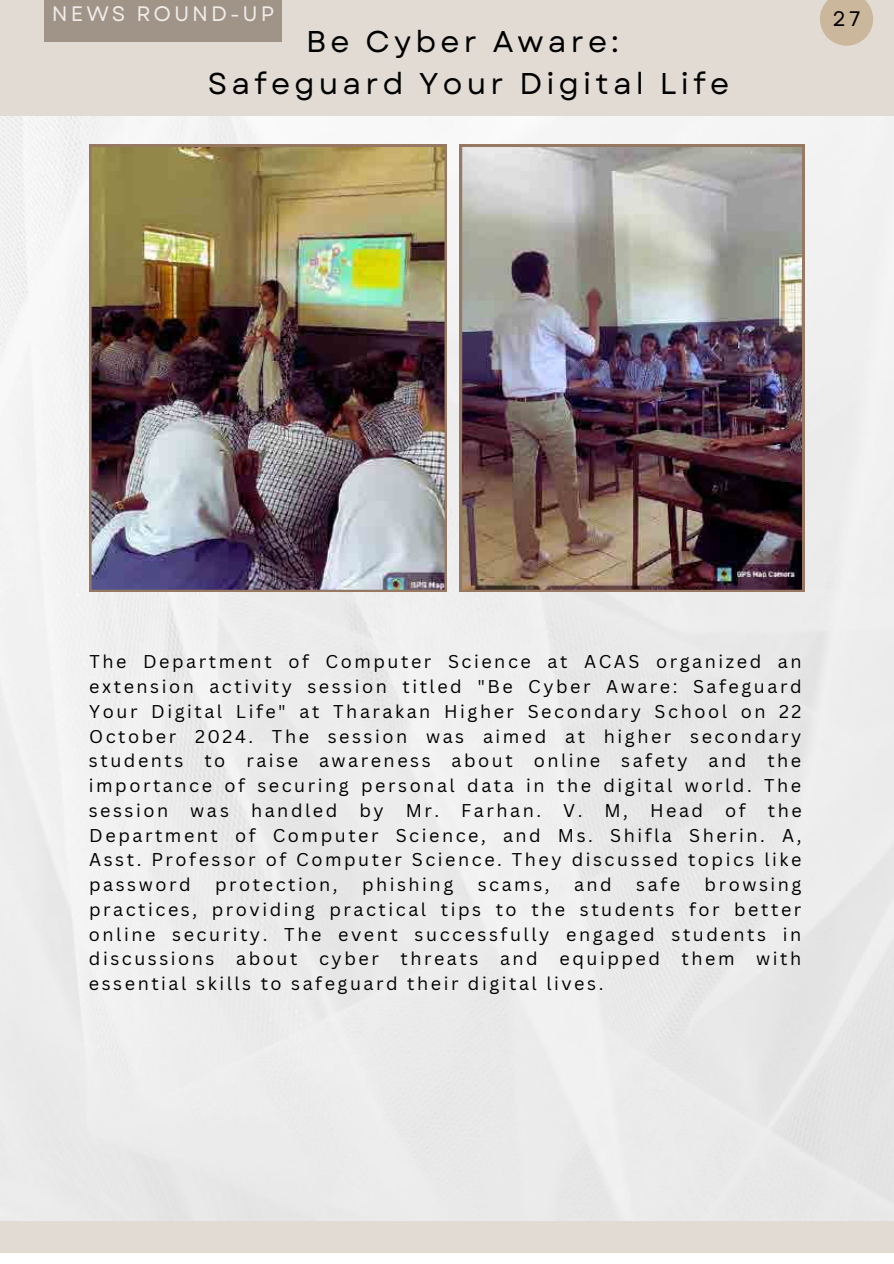
<style>
.page{position:relative;width:894px;height:1264px;background:#fff}
.page>*{position:absolute;margin:0;border:0;box-sizing:border-box;transform-origin:0 0}
.t1{font:30px/41.7px "Garet";letter-spacing:.14em;color:#000;text-align:center}
.t2{font:21px "Garet";color:#000}
.t3{font:20.85px "Garet";letter-spacing:.14em;color:#fff}
.t4{font:18px/24.8px "Canva Sans";letter-spacing:.14em;color:#000;text-align:justify}
</style>
<div class="page">
<img style="left:0;top:115px;width:893px;height:1106px">
<div style="left:0;top:0;width:893px;height:115px;background:#e1dbd3"></div>
<div style="left:0;top:1221px;width:893px;height:31px;background:#e1dbd3"></div>
<img style="left:89px;top:145px;width:357px;height:446px">
<img style="left:460px;top:145px;width:344px;height:446px">
<div style="left:44px;top:0;width:238px;height:41px;background:#a09387"></div>
<svg style="left:820px;top:0;width:52px;height:46px;background:#cebca4"></svg>
<p class="t3" style="left:52px;top:1px;width:223px">NEWS ROUND-UP</p>
<p class="t2" style="left:832px;top:5px;width:29px">27</p>
<h1 class="t1" style="left:208px;top:22px;width:522px">Be Cyber Aware:<br>Safeguard Your Digital Life</h1>
<p class="t4" style="left:89px;top:649px;width:714px">The Department of Computer Science at ACAS organized an extension activity session titled "Be Cyber Aware: Safeguard Your Digital Life" at Tharakan Higher Secondary School on 22<br>October 2024. The session was aimed at higher secondary students to raise awareness about online safety and the importance of securing personal data in the digital world. The session was handled by Mr. Farhan. V. M, Head of the Department of Computer Science, and Ms. Shifla Sherin. A, Asst. Professor of Computer Science. They discussed topics like password</p>
<p class="t4" style="left:215px;top:872px;width:124px">protection,</p>
<p class="t4" style="left:362px;top:872px;width:93px">phishing</p>
<p class="t4" style="left:477px;top:872px;width:73px">scams,</p>
<p class="t4" style="left:574px;top:872px;width:39px">and</p>
<p class="t4" style="left:636px;top:872px;width:45px">safe</p>
<p class="t4" style="left:89px;top:872px;width:713px;text-indent:615px">browsing practices, providing practical tips to the students for better online security. The event successfully engaged students in discussions about cyber threats and equipped them with essential skills to safeguard their digital lives.</p>
</div>
